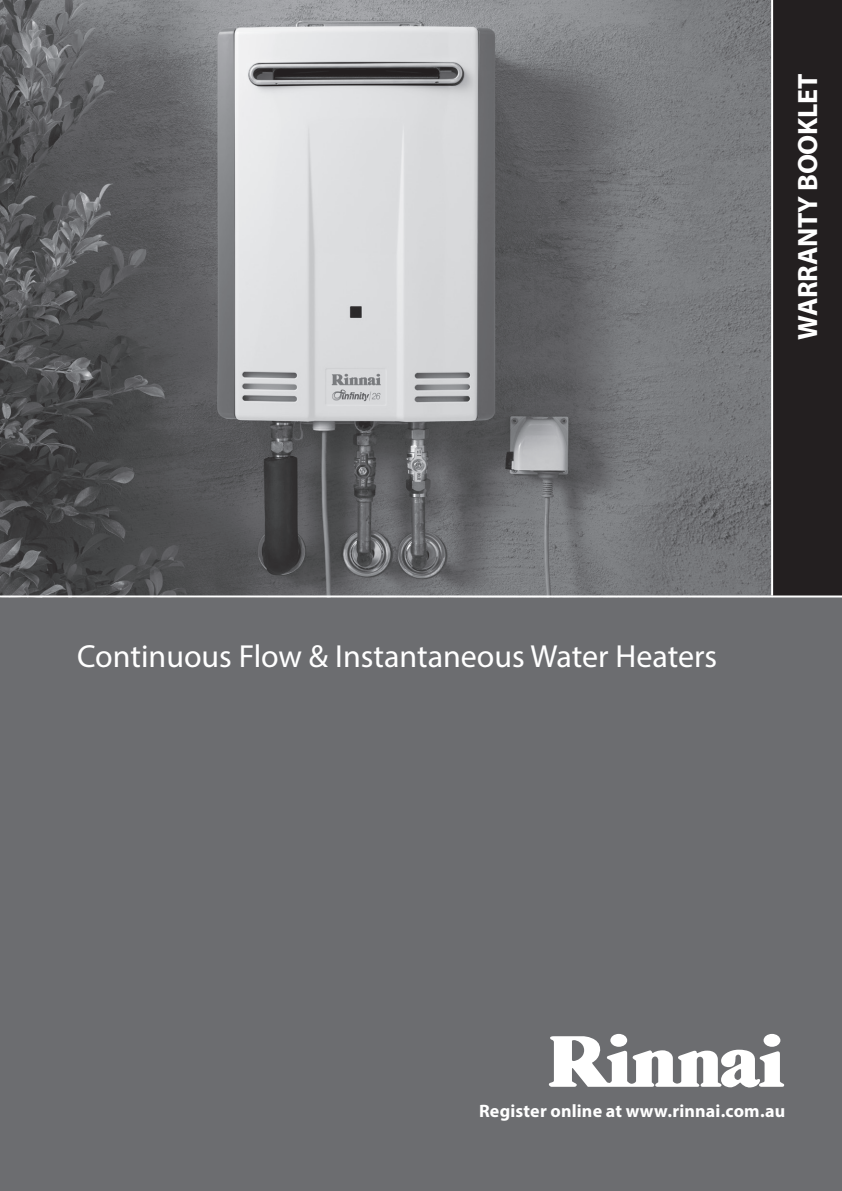
<style>
.page{position:relative;width:842px;height:1191px;background:#6c6d70}
.page>*{position:absolute;margin:0;border:0;box-sizing:border-box;transform-origin:0 0}
.t1{font:32px "Myriad Pro";color:#fff}
.t2{font:700 28px "Myriad Pro";letter-spacing:-.01em;color:#fff}
.t3{font:700 18px "Myriad Pro";letter-spacing:.01em;color:#fff}
</style>
<div class="page">
<img style="left:0;top:0;width:774px;height:595px">
<div style="left:774px;top:0;width:68px;height:595px;background:#231f20"></div>
<hr style="left:0;top:595px;width:842px;height:2px;background:#fff">
<hr style="left:771px;top:0;width:2px;height:595px;background:#fff">
<div style="left:610px;top:1034px;width:17px;height:12px;background:#fff;border-radius:50%"></div>
<div style="left:763px;top:1034px;width:17px;height:12px;background:#fff;border-radius:50%"></div>
<svg style="left:549px;top:1036px;width:235px;height:51px"></svg>
<p class="t2" style="left:789px;top:339px;width:267px;rotate:-90deg">WARRANTY BOOKLET</p>
<p class="t1" style="left:77px;top:636px;width:642px">Continuous Flow &amp; Instantaneous Water Heaters</p>
<p class="t3" style="left:479px;top:1099px;width:308px">Register online at www.rinnai.com.au</p>
</div>
